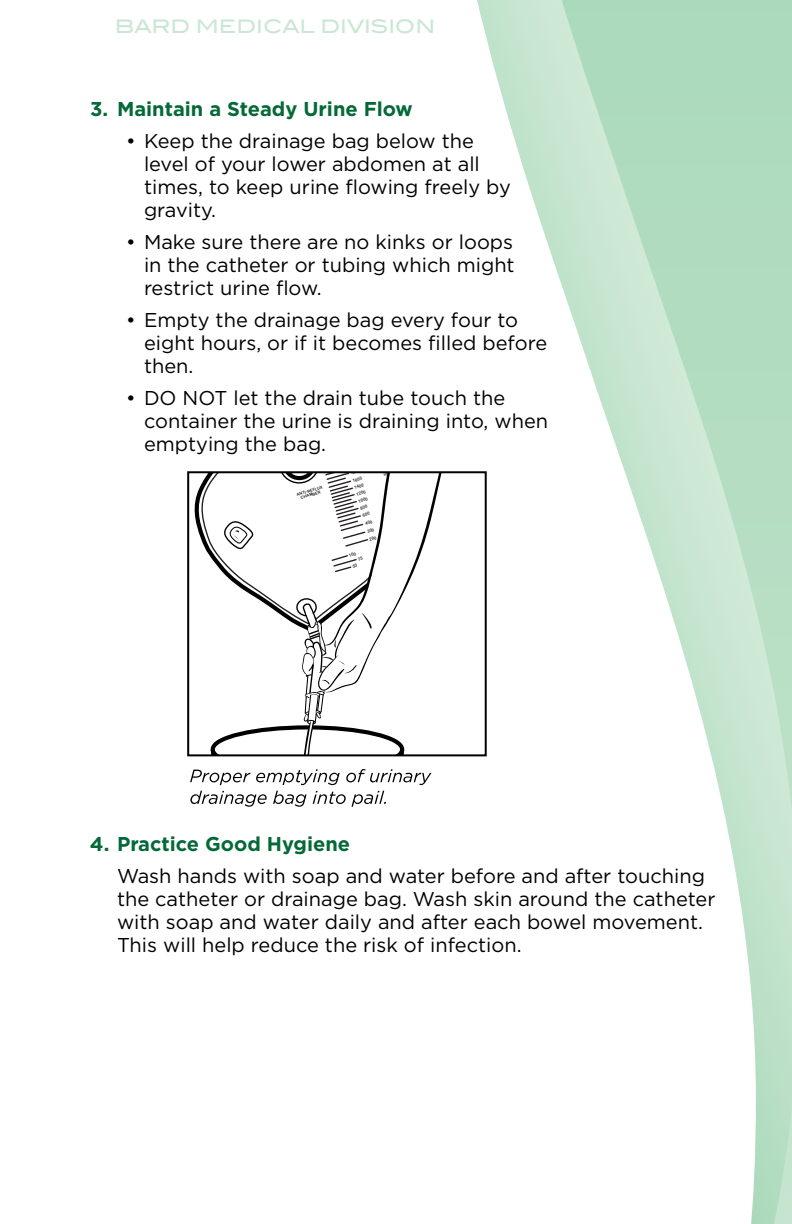
<style>
.page{position:relative;width:792px;height:1224px;background:#fff}
.page>*{position:absolute;margin:0;border:0;box-sizing:border-box;transform-origin:0 0}
.t1{font:20px/23px "Gotham";color:#000}
.t2{font:700 20px "Gotham";color:#046937}
.t3{font:18.6px "Blair ITC Std";color:#cae7d3}
.t4{font:4.4px/7.2px "Arial Rounded MT Bold";color:#231f20;scale:.9 1}
.t5{font:4px/4px "Arial Rounded MT Bold";color:#231f20;text-align:center}
</style>
<div class="page">
<svg style="left:473px;top:0;width:83px;height:757px"></svg>
<svg style="left:556px;top:0;width:236px;height:1224px"></svg>
<svg style="left:190px;top:791px;width:196px;height:16px"></svg>
<svg style="left:190px;top:769px;width:242px;height:16px"></svg>
<svg style="left:431px;top:474px;width:53px;height:224px"></svg>
<div style="left:187px;top:471px;width:300px;height:285px;border:2px solid #000"></div>
<svg style="left:192px;top:472px;width:239px;height:283px"></svg>
<p class="t3" style="left:115px;top:15px;width:322px">BARD MEDICAL DIVISION</p>
<p class="t2" style="left:90px;top:97px;width:324px">3. Maintain a Steady Urine Flow</p>
<p class="t1" style="left:144px;top:129px;width:368px;text-indent:-18px">• Keep the drainage bag below the level of your lower abdomen at all times, to keep urine flowing freely by gravity.</p>
<p class="t1" style="left:144px;top:230px;width:372px;text-align:justify;text-indent:-18px">• Make sure there are no kinks or loops in the catheter or tubing which might restrict urine flow.</p>
<p class="t1" style="left:144px;top:308px;width:405px;text-indent:-18px">• Empty the drainage bag every four to eight hours, or if it becomes filled before then.</p>
<p class="t1" style="left:144px;top:386px;width:406px;text-indent:-18px">• DO NOT let the drain tube touch the container the urine is draining into, when emptying the bag.</p>
<p class="t5" style="left:296px;top:493px;width:28px;rotate:-16deg">ANTI-REFLUX<br>CHAMBER</p>
<p class="t4" style="left:349px;top:469px;width:12px;line-height:8.2px;rotate:-16deg">1800<br>1600</p>
<p class="t4" style="left:353px;top:484px;width:12px;rotate:-16deg">1400<br>1200<br>1000<br>800<br>600</p>
<p class="t4" style="left:364px;top:519px;width:10px;line-height:8.4px;text-align:justify;rotate:-16deg">400<br>300<br>200</p>
<p class="t2" style="left:90px;top:832px;width:262px">4. Practice Good Hygiene</p>
<p class="t1" style="left:117px;top:864px;width:600px">Wash hands with soap and water before and after touching the catheter or drainage bag. Wash skin around the catheter with soap and water daily and after each bowel movement.<br>This will help reduce the risk of infection.</p>
</div>
